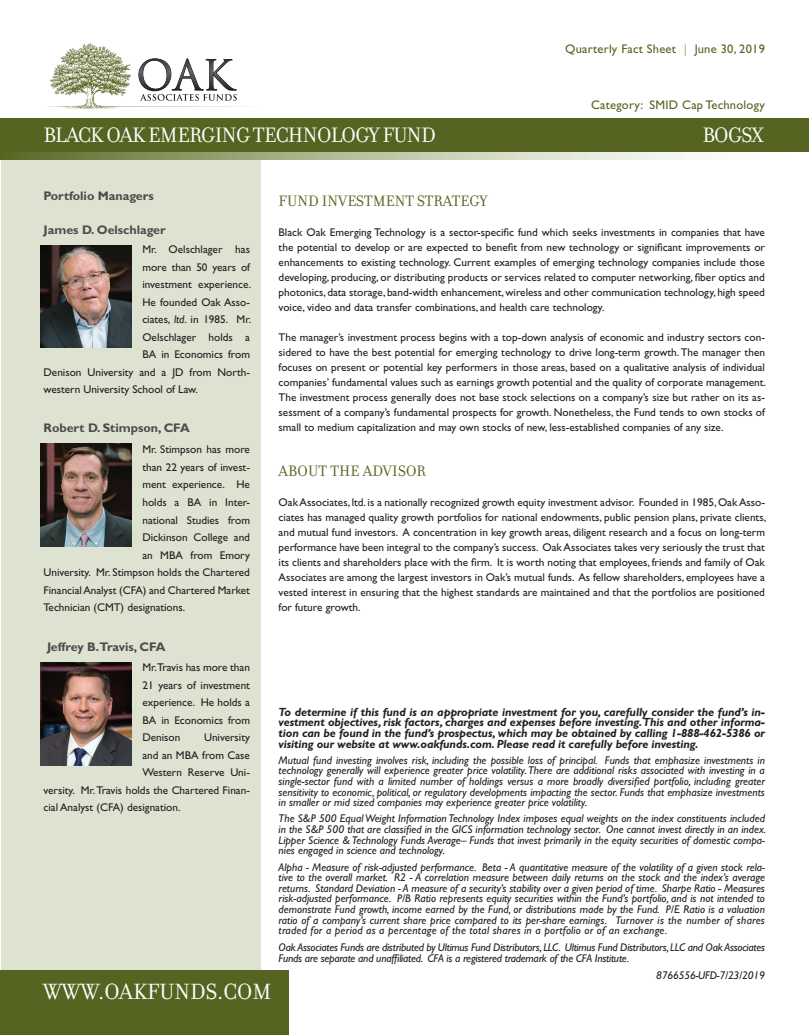
<style>
.page{position:relative;width:810px;height:1035px;background:#fff}
.page>*{position:absolute;margin:0;border:0;box-sizing:border-box;transform-origin:0 0}
.t1{font:23.75px "Filosofia";color:#fff}
.t2{font:22.5px "Filosofia";letter-spacing:-.03em;color:#fff}
.t3{font:16.25px "Filosofia";color:#566421}
.t4{font:700 12.5px "Gill Sans";color:#4b4c4d}
.t5{font:12.5px "Gill Sans";letter-spacing:.02em;color:#566421}
.t6{font:italic 700 11.88px/10.6px "Gill Sans";letter-spacing:-.01em;color:#231f20;text-align:justify}
.t7{font:11.25px/15px "Gill Sans";color:#231f20;text-align:justify}
.t8{font:italic 11.25px/10.6px "Gill Sans";letter-spacing:-.02em;color:#231f20;text-align:justify}
.s1{color:#a1aa7f}
.s2{font-style:italic}
</style>
<div class="page">
<div style="left:1px;top:152px;width:260px;height:883px;background:#dee2d0"></div>
<div style="left:0;top:119px;width:809px;height:40px;background:linear-gradient(to right,#647230,#fff)"></div>
<div style="left:0;top:970px;width:288px;height:65px;background:#566421"></div>
<div style="left:0;top:119px;width:809px;height:33px;background:#566421"></div>
<svg style="left:46px;top:43px;width:202px;height:67px"></svg>
<img style="left:40px;top:245px;width:91px;height:103px">
<img style="left:40px;top:444px;width:91px;height:103px">
<img style="left:40px;top:662px;width:91px;height:103px">
<p class="t5" style="left:565px;top:41px;width:201px">Quarterly Fact Sheet <span class="s1">|</span> June 30, 2019</p>
<p class="t5" style="left:591px;top:98px;width:175px">Category: SMID Cap Technology</p>
<h2 class="t2" style="left:43px;top:122px;width:394px">BLACK OAK EMERGING TECHNOLOGY FUND</h2>
<h2 class="t2" style="left:702px;top:122px;width:62px">BOGSX</h2>
<p class="t4" style="left:44px;top:188px;width:112px">Portfolio Managers</p>
<p class="t4" style="left:44px;top:222px;width:124px">James D. Oelschlager</p>
<p class="t7" style="left:142px;top:242px;width:109px">Mr. Oelschlager has</p>
<p class="t7" style="left:142px;top:260px;width:109px">more than 50 years of</p>
<p class="t7" style="left:142px;top:277px;width:110px">investment experience.</p>
<p class="t7" style="left:142px;top:295px;width:109px">He founded Oak Asso-</p>
<p class="t7" style="left:142px;top:312px;width:110px">ciates, <span class="s2">ltd</span>. in 1985. Mr.</p>
<p class="t7" style="left:142px;top:330px;width:109px">Oelschlager holds a</p>
<p class="t7" style="left:142px;top:347px;width:109px">BA in Economics from</p>
<p class="t7" style="left:44px;top:365px;width:208px">Denison University and a JD from North-</p>
<p class="t7" style="left:44px;top:382px;width:156px">western University School of Law.</p>
<p class="t4" style="left:44px;top:420px;width:148px">Robert D. Stimpson, CFA</p>
<p class="t7" style="left:142px;top:442px;width:109px">Mr. Stimpson has more</p>
<p class="t7" style="left:142px;top:460px;width:109px">than 22 years of invest-</p>
<p class="t7" style="left:142px;top:477px;width:109px">ment experience. He</p>
<p class="t7" style="left:142px;top:495px;width:109px">holds a BA in Inter-</p>
<p class="t7" style="left:142px;top:512px;width:109px">national Studies from</p>
<p class="t7" style="left:142px;top:530px;width:109px">Dickinson College and</p>
<p class="t7" style="left:142px;top:547px;width:109px">an MBA from Emory</p>
<p class="t7" style="left:44px;top:565px;width:208px">University. Mr. Stimpson holds the Chartered</p>
<p class="t7" style="left:44px;top:582px;width:208px">Financial Analyst (CFA) and Chartered Market</p>
<p class="t7" style="left:44px;top:600px;width:143px">Technician (CMT) designations.</p>
<p class="t4" style="left:47px;top:639px;width:120px">Jeffrey B.Travis, CFA</p>
<p class="t7" style="left:142px;top:658px;width:109px;line-height:17.5px">Mr.Travis has more than 21 years of investment experience. He holds a BA in Economics from Denison</p>
<p class="t7" style="left:204px;top:730px;width:47px">University</p>
<p class="t7" style="left:142px;top:747px;width:109px">and an MBA from Case</p>
<p class="t7" style="left:142px;top:765px;width:109px">Western Reserve Uni-</p>
<p class="t7" style="left:44px;top:782px;width:208px">versity. Mr. Travis holds the Chartered Finan-</p>
<p class="t7" style="left:44px;top:800px;width:138px">cial Analyst (CFA) designation.</p>
<h3 class="t3" style="left:279px;top:192px;width:210px">FUND INVESTMENT STRATEGY</h3>
<p class="t7" style="left:279px;top:225px;width:488px">Black Oak Emerging Technology is a sector-specific fund which seeks investments in companies that have the potential to develop or are expected to benefit from new technology or significant improvements or enhancements to existing technology. Current examples of emerging technology companies include those developing, producing, or distributing products or services related to computer networking, fiber optics and photonics, data storage, band-width enhancement, wireless and other communication technology, high speed voice, video and data transfer combinations, and health care technology.</p>
<p class="t7" style="left:279px;top:330px;width:489px">The manager’s investment process begins with a top-down analysis of economic and industry sectors con&shy;sidered to have the best potential for emerging technology to drive long-term growth. The manager then focuses on present or potential key performers in those areas, based on a qualitative analysis of individual companies’ fundamental values such as earnings growth potential and the quality of corporate management.<br>The investment process generally does not base stock selections on a company’s size but rather on its as&shy;sessment of a company’s fundamental prospects for growth. Nonetheless, the Fund tends to own stocks of small to medium capitalization and may own stocks of new, less-established companies of any size.</p>
<h3 class="t3" style="left:279px;top:462px;width:149px">ABOUT THE ADVISOR</h3>
<p class="t7" style="left:279px;top:495px;width:489px">Oak Associates, ltd. is a nationally recognized growth equity investment advisor. Founded in 1985, Oak Asso&shy;ciates has managed quality growth portfolios for national endowments, public pension plans, private clients, and mutual fund investors. A concentration in key growth areas, diligent research and a focus on long-term performance have been integral to the company’s success. Oak Associates takes very seriously the trust that its clients and shareholders place with the firm. It is worth noting that employees, friends and family of Oak Associates are among the largest investors in Oak’s mutual funds. As fellow shareholders, employees have a vested interest in ensuring that the highest standards are maintained and that the portfolios are positioned for future growth.</p>
<p class="t6" style="left:279px;top:706px;width:488px">To determine if this fund is an appropriate investment for you, carefully consider the fund’s in&shy;vestment objectives, risk factors, charges and expenses before investing.This and other informa&shy;tion can be found in the fund’s prospectus, which may be obtained by calling 1-888-462-5386 or visiting our website at www.oakfunds.com. Please read it carefully before investing.</p>
<p class="t8" style="left:279px;top:755px;width:488px">Mutual fund investing involves risk, including the possible loss of principal. Funds that emphasize investments in technology generally will experience greater price volatility. There are additional risks associated with investing in a single-sector fund with a limited number of holdings versus a more broadly diversified portfolio, including greater sensitivity to economic, political, or regulatory developments impacting the sector. Funds that emphasize investments in smaller or mid sized companies may experience greater price volatility.</p>
<p class="t8" style="left:279px;top:813px;width:489px">The S&amp;P 500 Equal Weight Information Technology Index imposes equal weights on the index constituents included in the S&amp;P 500 that are classified in the GICS information technology sector. One cannot invest directly in an index.<br>Lipper Science &amp; Technology Funds Average– Funds that invest primarily in the equity securities of domestic compa&shy;nies engaged in science and technology.</p>
<p class="t8" style="left:279px;top:861px;width:488px">Alpha - Measure of risk-adjusted performance. Beta - A quantitative measure of the volatility of a given stock rela&shy;tive to the overall market. R2 - A correlation measure between daily returns on the stock and the index’s average returns. Standard Deviation - A measure of a security’s stability over a given period of time. Sharpe Ratio - Measures risk-adjusted performance. P/B Ratio represents equity securities within the Fund’s portfolio, and is not intended to demonstrate Fund growth, income earned by the Fund, or distributions made by the Fund. P/E Ratio is a valuation ratio of a company’s current share price compared to its per-share earnings. Turnover is the number of shares traded for a period as a percentage of the total shares in a portfolio or of an exchange.</p>
<p class="t8" style="left:279px;top:941px;width:488px;line-height:11.9px">Oak Associates Funds are distributed by Ultimus Fund Distributors, LLC. Ultimus Fund Distributors, LLC and Oak Associates<br>Funds are separate and unaffiliated. CFA is a registered trademark of the CFA Institute.</p>
<p class="t8" style="left:656px;top:970px;width:110px">8766556-UFD-7/23/2019</p>
<h1 class="t1" style="left:43px;top:978px;width:230px">WWW.OAKFUNDS.COM</h1>
</div>
